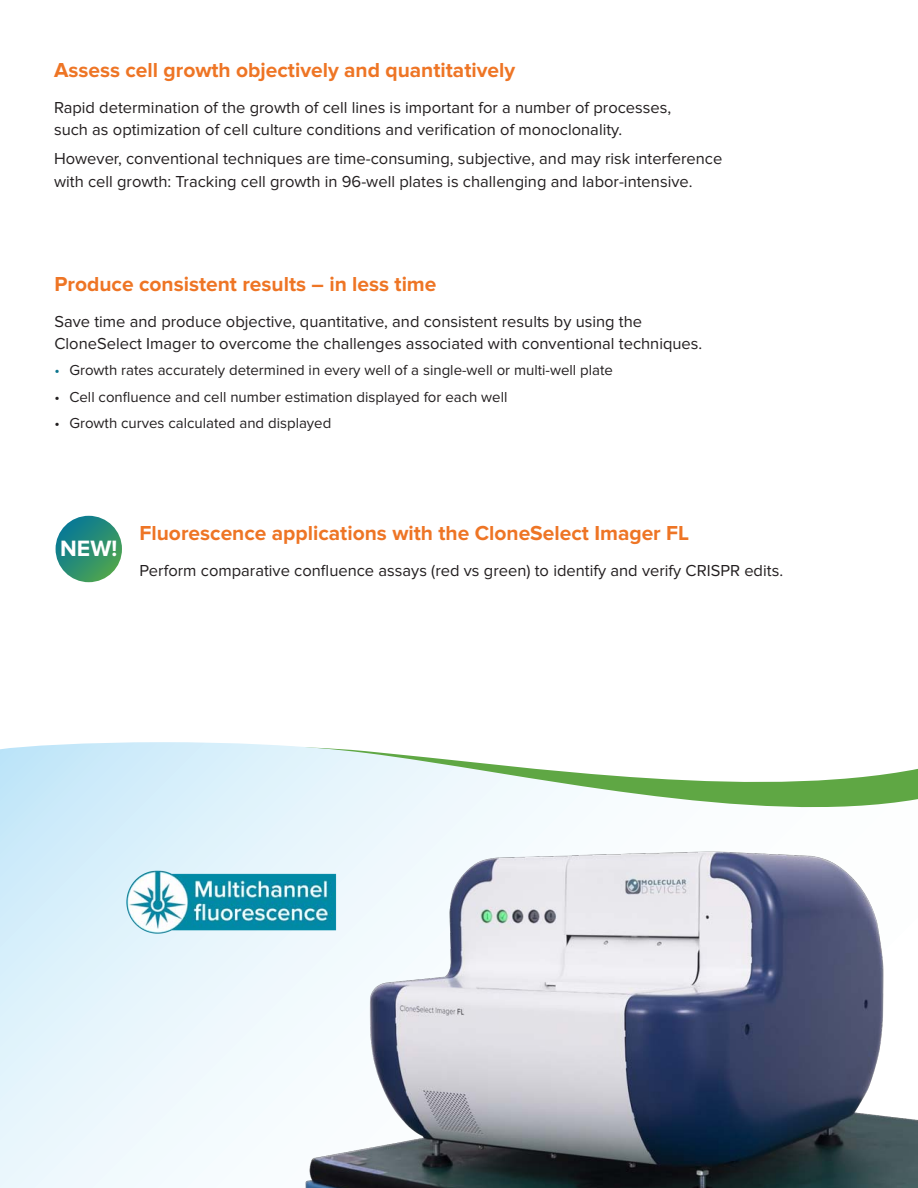
<style>
.page{position:relative;width:918px;height:1188px;background:#fff}
.page>*{position:absolute;margin:0;border:0;box-sizing:border-box;transform-origin:0 0}
.Page_Title{font:700 22.95px "Proxima Nova";color:#fff}
.Page_Title-2{font:700 21px "Proxima Nova";color:#ee7525}
.Body{font:16.5px/22.5px "Proxima Nova";color:#231f20}
.Body-2{font:15px "Proxima Nova";color:#231f20}
.s1{color:#0c758e}
</style>
<div class="page">
<svg style="left:56px;top:516px;width:66px;height:66px;background:#298d74"></svg>
<svg style="left:0;top:742px;width:918px;height:446px"></svg>
<img style="left:304px;top:850px;width:614px;height:338px">
<img style="left:120px;top:870px;width:219px;height:69px">
<p class="Page_Title-2" style="left:54px;top:58px;width:463px">Assess cell growth objectively and quantitatively</p>
<p class="Body" style="left:54px;top:96px;width:619px">Rapid determination of the growth of cell lines is important for a number of processes, such as optimization of cell culture conditions and verification of monoclonality.</p>
<p class="Body" style="left:54px;top:148px;width:670px">However, conventional techniques are time-consuming, subjective, and may risk interference with cell growth: Tracking cell growth in 96-well plates is challenging and labor-intensive.</p>
<p class="Page_Title-2" style="left:54px;top:272px;width:384px">Produce consistent results – in less time</p>
<p class="Body" style="left:54px;top:310px;width:650px">Save time and produce objective, quantitative, and consistent results by using the<br>CloneSelect Imager to overcome the challenges associated with conventional techniques.</p>
<p class="Body-2" style="left:54px;top:362px;width:560px"><span class="s1">•</span> Growth rates accurately determined in every well of a single-well or multi-well plate</p>
<p class="Body-2" style="left:54px;top:388px;width:455px">• Cell confluence and cell number estimation displayed for each well</p>
<p class="Body-2" style="left:54px;top:414px;width:279px">• Growth curves calculated and displayed</p>
<p class="Page_Title" style="left:60px;top:535px;width:59px">NEW!</p>
<p class="Page_Title-2" style="left:140px;top:521px;width:551px">Fluorescence applications with the CloneSelect Imager FL</p>
<p class="Body" style="left:140px;top:560px;width:645px">Perform comparative confluence assays (red vs green) to identify and verify CRISPR edits.</p>
</div>
